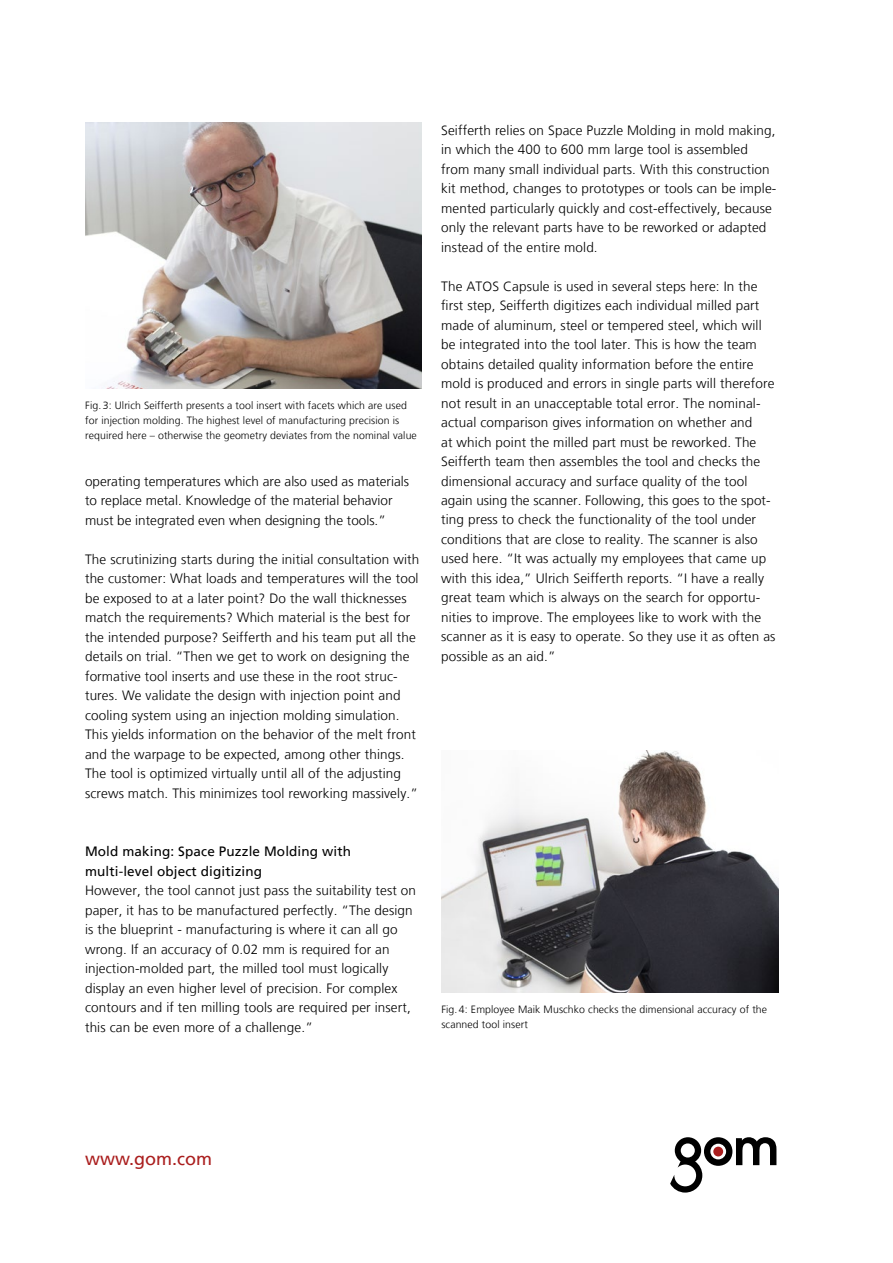
<style>
.page{position:relative;width:893px;height:1263px;background:#fff}
.page>*{position:absolute;margin:0;border:0;box-sizing:border-box;transform-origin:0 0}
.t1{font:18px "Frutiger LT";color:#aa1e1e}
.t2{font:300 13.5px/19.5px "Frutiger LT";letter-spacing:.01em;color:#000}
.t3{font:13.5px/19.5px "Frutiger LT";letter-spacing:.01em;color:#000}
.t4{font:300 10.5px/15px "Frutiger LT";letter-spacing:.01em;color:#000}
</style>
<div class="page">
<svg style="left:670px;top:1137px;width:106px;height:55px"></svg>
<img style="left:441px;top:751px;width:337px;height:242px">
<img style="left:85px;top:123px;width:337px;height:265px">
<p class="t4" style="left:85px;top:398px;width:333px">Fig. 3: Ulrich Seifferth presents a tool insert with facets which are used for injection molding. The highest level of manufacturing precision is required here – otherwise the geometry deviates from the nominal value</p>
<p class="t2" style="left:85px;top:471px;width:326px">operating temperatures which are also used as materials to replace metal. Knowledge of the material behavior must be integrated even when designing the tools.”</p>
<p class="t2" style="left:85px;top:549px;width:336px">The scrutinizing starts during the initial consultation with the customer: What loads and temperatures will the tool be exposed to at a later point? Do the wall thicknesses match the requirements? Which material is the best for the intended purpose? Seifferth and his team put all the details on trial. “Then we get to work on designing the formative tool inserts and use these in the root struc&shy;tures. We validate the design with injection point and cooling system using an injection molding simulation.<br>This yields information on the behavior of the melt front and the warpage to be expected, among other things.<br>The tool is optimized virtually until all of the adjusting screws match. This minimizes tool reworking massively.”</p>
<p class="t3" style="left:85px;top:842px;width:268px">Mold making: Space Puzzle Molding with multi-level object digitizing</p>
<p class="t2" style="left:85px;top:881px;width:332px">However, the tool cannot just pass the suitability test on paper, it has to be manufactured perfectly. “The design is the blueprint - manufacturing is where it can all go wrong. If an accuracy of 0.02 mm is required for an injection-molded part, the milled tool must logically display an even higher level of precision. For complex contours and if ten milling tools are required per insert, this can be even more of a challenge.”</p>
<p class="t2" style="left:441px;top:120px;width:337px">Seifferth relies on Space Puzzle Molding in mold making, in which the 400 to 600 mm large tool is assembled from many small individual parts. With this construction kit method, changes to prototypes or tools can be imple&shy;mented particularly quickly and cost-effectively, because only the relevant parts have to be reworked or adapted instead of the entire mold.</p>
<p class="t2" style="left:441px;top:276px;width:336px">The ATOS Capsule is used in several steps here: In the first step, Seifferth digitizes each individual milled part made of aluminum, steel or tempered steel, which will be integrated into the tool later. This is how the team obtains detailed quality information before the entire mold is produced and errors in single parts will therefore not result in an unacceptable total error. The nominal&shy;actual comparison gives information on whether and<br>at which point the milled part must be reworked. The Seifferth team then assembles the tool and checks the dimensional accuracy and surface quality of the tool again using the scanner. Following, this goes to the spot&shy;ting press to check the functionality of the tool under conditions that are close to reality. The scanner is also used here. “It was actually my employees that came up with this idea,” Ulrich Seifferth reports. “I have a really great team which is always on the search for opportu&shy;nities to improve. The employees like to work with the scanner as it is easy to operate. So they use it as often as possible as an aid.”</p>
<p class="t4" style="left:441px;top:1002px;width:327px">Fig. 4: Employee Maik Muschko checks the dimensional accuracy of the scanned tool insert</p>
<h1 class="t1" style="left:85px;top:1148px;width:128px">www.gom.com</h1>
</div>
